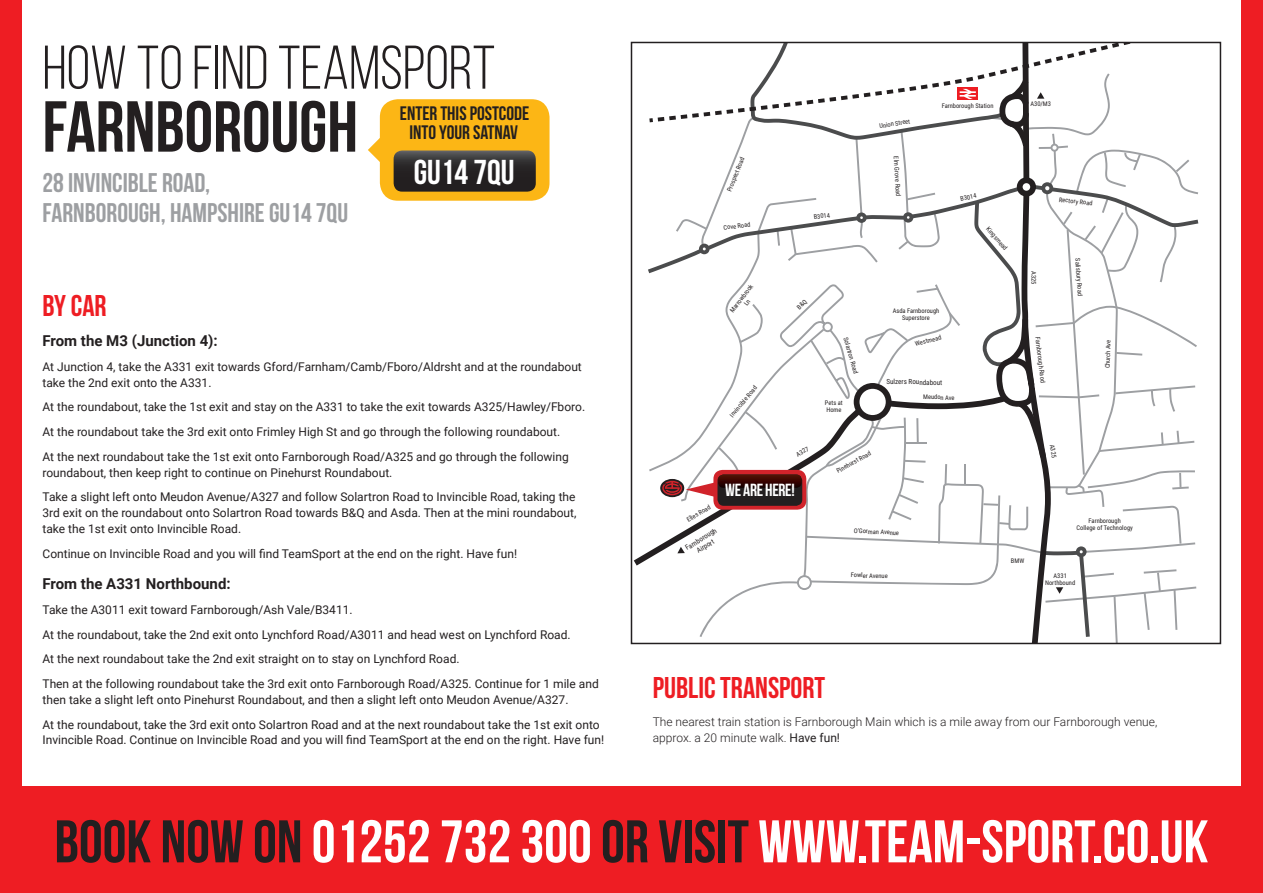
<style>
.page{position:relative;width:1263px;height:893px;background:#fff}
.page>*{position:absolute;margin:0;border:0;box-sizing:border-box;transform-origin:0 0}
.t1{font:700 72px "Bebas Neue";color:#231f20}
.t2{font:61.5px "Bebas Neue";color:#231f20}
.t3{font:60px "Bebas Neue";color:#fff}
.t4{font:700 34.5px "Bebas Neue";color:#fff}
.t5{font:30px "Bebas Neue";color:#ee1d23}
.t6{font:700 27px/30px "Bebas Neue";color:#9d9fa2}
.t7{font:19.5px/19.5px "Bebas Neue";color:#231f20;text-align:center}
.t8{font:700 17.55px "Bebas Neue";letter-spacing:-.02em;color:#fff}
.t9{font:700 15px "Roboto";color:#231f20}
.t10{font:12px/24.8px "Roboto";color:#231f20}
.t11{font:300 12px/15.8px "Roboto";color:#231f20}
.t12{font:7.05px/8.6px "Roboto Condensed";letter-spacing:-.01em;color:#231f20;text-align:center}
.t13{font:6.45px/7.1px "Roboto Condensed";color:#231f20;text-align:center}
.s1{font-weight:400}
.s2{color:#231f20}
</style>
<div class="page">
<div style="left:380px;top:99px;width:169px;height:102px;background:#fcb615;border-radius:18px"></div>
<svg style="left:368px;top:138px;width:168px;height:54px"></svg>
<div style="left:0;top:0;width:21px;height:893px;background:#ee1d23"></div>
<div style="left:1242px;top:0;width:21px;height:893px;background:#ee1d23"></div>
<div style="left:0;top:787px;width:1263px;height:106px;background:#ee1d23"></div>
<svg style="left:634px;top:42px;width:564px;height:601px"></svg>
<h2 class="t2" style="left:43px;top:35px;width:454px">HOW TO FIND TEAMSPORT</h2>
<h1 class="t1" style="left:43px;top:87px;width:317px">FARNBOROUGH</h1>
<h3 class="t6" style="left:43px;top:167px;width:307px">28 INVINCIBLE ROAD,<br>FARNBOROUGH, HAMPSHIRE GU14 7QU</h3>
<h3 class="t7" style="left:400px;top:103px;width:131px">ENTER THIS POSTCODE<br>INTO YOUR SATNAV</h3>
<h3 class="t4" style="left:414px;top:153px;width:102px">GU14 7QU</h3>
<h3 class="t5" style="left:43px;top:289px;width:66px">BY CAR</h3>
<p class="t9" style="left:43px;top:330px;width:177px">From the M3 (Junction 4):</p>
<p class="t10" style="left:43px;top:358px;width:541px;line-height:15.8px">At Junction 4, take the A331 exit towards Gford/Farnham/Camb/Fboro/Aldrsht and at the roundabout take the 2nd exit onto the A331.</p>
<p class="t10" style="left:43px;top:394px;width:544px">At the roundabout, take the 1st exit and stay on the A331 to take the exit towards A325/Hawley/Fboro.<br>At the roundabout take the 3rd exit onto Frimley High St and go through the following roundabout.<br>At the next roundabout take the 1st exit onto Farnborough Road/A325 and go through the following</p>
<p class="t10" style="left:43px;top:459px;width:534px">roundabout, then keep right to continue on Pinehurst Roundabout.<br>Take a slight left onto Meudon Avenue/A327 and follow Solartron Road to Invincible Road, taking the</p>
<p class="t10" style="left:43px;top:504px;width:535px;line-height:15.8px">3rd exit on the roundabout onto Solartron Road towards B&amp;Q and Asda. Then at the mini roundabout, take the 1st exit onto Invincible Road.</p>
<p class="t10" style="left:43px;top:540px;width:476px">Continue on Invincible Road and you will find TeamSport at the end on the right. Have fun!</p>
<p class="t9" style="left:43px;top:573px;width:190px">From the A331 Northbound:</p>
<p class="t10" style="left:43px;top:597px;width:558px">Take the A3011 exit toward Farnborough/Ash Vale/B3411.<br>At the roundabout, take the 2nd exit onto Lynchford Road/A3011 and head west on Lynchford Road.<br>At the next roundabout take the 2nd exit straight on to stay on Lynchford Road.<br>Then at the following roundabout take the 3rd exit onto Farnborough Road/A325. Continue for 1 mile and</p>
<p class="t10" style="left:43px;top:687px;width:559px">then take a slight left onto Pinehurst Roundabout, and then a slight left onto Meudon Avenue/A327.<br>At the roundabout, take the 3rd exit onto Solartron Road and at the next roundabout take the 1st exit onto</p>
<p class="t10" style="left:43px;top:727px;width:563px">Invincible Road. Continue on Invincible Road and you will find TeamSport at the end on the right. Have fun!</p>
<p class="t13" style="left:879px;top:122px;width:33px;rotate:-9deg">Union Street</p>
<p class="t13" style="left:942px;top:102px;width:53px">Farnborough Station</p>
<p class="t13" style="left:1030px;top:100px;width:22px">A30/M3</p>
<p class="t13" style="left:726px;top:190px;width:39px;rotate:-69deg">Prospect Road</p>
<p class="t13" style="left:723px;top:224px;width:28px;rotate:-8deg">Cove Road</p>
<p class="t13" style="left:728px;top:309px;width:35px;rotate:-52deg">Marrowbrook<br>Ln</p>
<p class="t13" style="left:728px;top:414px;width:40px;rotate:-50deg">Invincible Road</p>
<p class="t13" style="left:813px;top:213px;width:18px;rotate:-8deg">B3014</p>
<p class="t13" style="left:849px;top:336px;width:39px;rotate:74deg">Solartron Road</p>
<p class="t13" style="left:795px;top:452px;width:15px;rotate:-30deg">A327</p>
<p class="t13" style="left:825px;top:398px;width:19px;text-align:left">Pets at<br>Home</p>
<p class="t13" style="left:835px;top:468px;width:40px;rotate:-29deg">Pinehurst Road</p>
<h3 class="t8" style="left:725px;top:480px;width:71px">WE ARE HERE!</h3>
<p class="t13" style="left:900px;top:156px;width:42px;rotate:87deg">Elm Grove Road</p>
<p class="t13" style="left:960px;top:195px;width:18px;rotate:-12deg">B3014</p>
<p class="t13" style="left:990px;top:225px;width:30px;rotate:48deg">Kingsmead</p>
<p class="t13" style="left:893px;top:307px;width:48px">Asda Farnborough<br>Superstore</p>
<p class="t13" style="left:914px;top:341px;width:28px;rotate:-16deg">Westmead</p>
<p class="t12" style="left:886px;top:377px;width:57px">Sulzers Roundabout</p>
<p class="t13" style="left:923px;top:393px;width:33px">Meudon Ave</p>
<p class="t13" style="left:1059px;top:196px;width:35px;rotate:6deg">Rectory Road</p>
<p class="t13" style="left:1038px;top:271px;width:15px;rotate:90deg">A325</p>
<p class="t13" style="left:1041px;top:336px;width:48px;rotate:83deg">Farnborough Raod</p>
<p class="t13" style="left:1081px;top:258px;width:39px;rotate:86deg">Salisbury Road</p>
<p class="t13" style="left:1056px;top:444px;width:15px;rotate:81deg">A325</p>
<p class="t13" style="left:1104px;top:368px;width:30px;rotate:-88deg">Church Ave</p>
<p class="t13" style="left:685px;top:517px;width:28px;rotate:-30deg">Elles Road</p>
<p class="t12" style="left:684px;top:544px;width:37px;rotate:-31deg">Farnborough<br>Airport</p>
<p class="t13" style="left:854px;top:527px;width:47px;rotate:3deg">O’Gorman Avenue</p>
<p class="t13" style="left:851px;top:571px;width:38px;rotate:1deg">Fowler Avenue</p>
<p class="t13" style="left:1011px;top:557px;width:15px">BMW</p>
<p class="t13" style="left:1076px;top:517px;width:58px">Farnborough<br>College of Technology</p>
<p class="t13" style="left:1045px;top:572px;width:32px">A331<br>Northbound</p>
<h3 class="t5" style="left:653px;top:671px;width:174px">PUBLIC TRANSPORT</h3>
<p class="t11" style="left:653px;top:714px;width:506px">The nearest train station is Farnborough Main which is a mile away from our Farnborough venue, approx. a 20 minute walk. <span class="s1">Have fun!</span></p>
<h3 class="t3" style="left:55px;top:809px;width:1155px"><span class="s2">BOOK NOW ON</span> 01252 732 300 <span class="s2">OR VISIT</span> WWW.TEAM-SPORT.CO.UK</h3>
</div>
